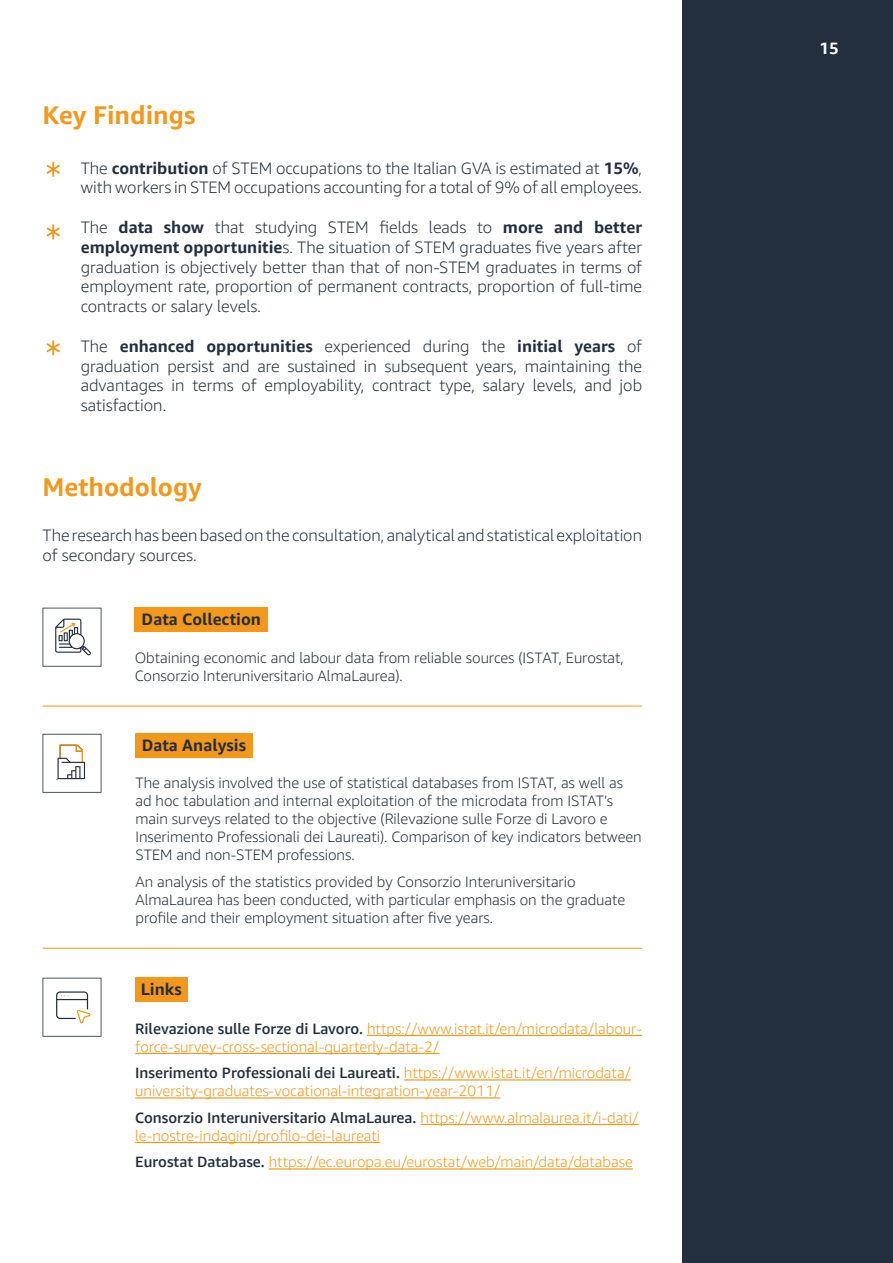
<style>
.page{position:relative;width:893px;height:1263px;background:#fff}
.page>*{position:absolute;margin:0;border:0;box-sizing:border-box;transform-origin:0 0}
.t1{font:700 25.5px "Amazon Ember";color:#f4981b}
.t2{font:300 16.5px/19.8px "Amazon Ember";color:#232f3e}
.t3{font:700 16.5px "Amazon Ember";color:#232f3e}
.t4{font:700 16.5px "Amazon Ember Display";color:#fff}
.t5{font:300 15px/18px "Amazon Ember";color:#232f3e}
.t6{font:300 15px/18px "Amazon Ember";color:#f4981b}
.s1{font-weight:700}
.s2{font-weight:500;color:#232f3e}
</style>
<div class="page">
<div style="left:682px;top:0;width:211px;height:1263px;background:#232f3e"></div>
<div style="left:135px;top:608px;width:133px;height:24px;background:#f4981b"></div>
<div style="left:135px;top:734px;width:118px;height:24px;background:#f4981b"></div>
<div style="left:135px;top:977px;width:52px;height:25px;background:#f4981b"></div>
<hr style="left:367px;top:1035px;width:275px;height:1px;background:#f4981b">
<hr style="left:135px;top:1053px;width:304px;height:1px;background:#f4981b">
<hr style="left:404px;top:1079px;width:227px;height:1px;background:#f4981b">
<hr style="left:135px;top:1097px;width:365px;height:1px;background:#f4981b">
<hr style="left:420px;top:1124px;width:218px;height:1px;background:#f4981b">
<hr style="left:135px;top:1142px;width:245px;height:1px;background:#f4981b">
<hr style="left:269px;top:1168px;width:364px;height:1px;background:#f4981b">
<hr style="left:43px;top:706px;width:599px;height:1px;background:#f4981b">
<hr style="left:43px;top:948px;width:599px;height:1px;background:#f4981b">
<svg style="left:43px;top:734px;width:58px;height:59px"></svg>
<svg style="left:43px;top:608px;width:58px;height:59px"></svg>
<svg style="left:46px;top:162px;width:14px;height:15px"></svg>
<svg style="left:46px;top:224px;width:14px;height:15px"></svg>
<svg style="left:46px;top:340px;width:14px;height:15px"></svg>
<svg style="left:43px;top:978px;width:58px;height:59px"></svg>
<p class="t1" style="left:43px;top:99px;width:154px">Key Findings</p>
<p class="t2" style="left:81px;top:158px;width:563px">The <span class="s1">contribution</span> of STEM occupations to the Italian GVA is estimated at <span class="s1">15%</span>, with workers in STEM occupations accounting for a total of 9% of all employees.</p>
<p class="t2" style="left:81px;top:217px;width:563px;text-align:justify">The <span class="s1">data show</span> that studying STEM fields leads to <span class="s1">more and better employment opportunitie</span>s. The situation of STEM graduates five years after graduation is objectively better than that of non-STEM graduates in terms of employment rate, proportion of permanent contracts, proportion of full-time contracts or salary levels.</p>
<p class="t2" style="left:81px;top:336px;width:563px;text-align:justify">The <span class="s1">enhanced opportunities</span> experienced during the <span class="s1">initial years</span> of graduation persist and are sustained in subsequent years, maintaining the advantages in terms of employability, contract type, salary levels, and job satisfaction.</p>
<p class="t1" style="left:43px;top:471px;width:161px">Methodology</p>
<p class="t2" style="left:43px;top:526px;width:601px">The research has been based on the consultation, analytical and statistical exploitation of secondary sources.</p>
<p class="t3" style="left:142px;top:609px;width:121px">Data Collection</p>
<p class="t5" style="left:135px;top:648px;width:491px">Obtaining economic and labour data from reliable sources (ISTAT, Eurostat,<br>Consorzio Interuniversitario AlmaLaurea).</p>
<p class="t3" style="left:142px;top:735px;width:106px">Data Analysis</p>
<p class="t5" style="left:135px;top:774px;width:508px">The analysis involved the use of statistical databases from ISTAT, as well as ad hoc tabulation and internal exploitation of the microdata from ISTAT’s main surveys related to the objective (Rilevazione sulle Forze di Lavoro e Inserimento Professionali dei Laureati). Comparison of key indicators between STEM and non-STEM professions.</p>
<p class="t5" style="left:135px;top:872px;width:491px">An analysis of the statistics provided by Consorzio Interuniversitario<br>AlmaLaurea has been conducted, with particular emphasis on the graduate profile and their employment situation after five years.</p>
<p class="t3" style="left:141px;top:978px;width:42px">Links</p>
<p class="t6" style="left:135px;top:1019px;width:508px"><span class="s2">Rilevazione sulle Forze di Lavoro.</span> https://www.istat.it/en/microdata/labour&shy;force-survey-cross-sectional-quarterly-data-2/</p>
<p class="t6" style="left:135px;top:1064px;width:497px"><span class="s2">Inserimento Professionali dei Laureati.</span> https://www.istat.it/en/microdata/ university-graduates-vocational-integration-year-2011/</p>
<p class="t6" style="left:135px;top:1108px;width:505px"><span class="s2">Consorzio Interuniversitario AlmaLaurea.</span> https://www.almalaurea.it/i-dati/ le-nostre-indagini/profilo-dei-laureati</p>
<p class="t6" style="left:135px;top:1153px;width:499px"><span class="s2">Eurostat Database.</span> https://ec.europa.eu/eurostat/web/main/data/database</p>
<p class="t4" style="left:820px;top:38px;width:21px">15</p>
</div>
